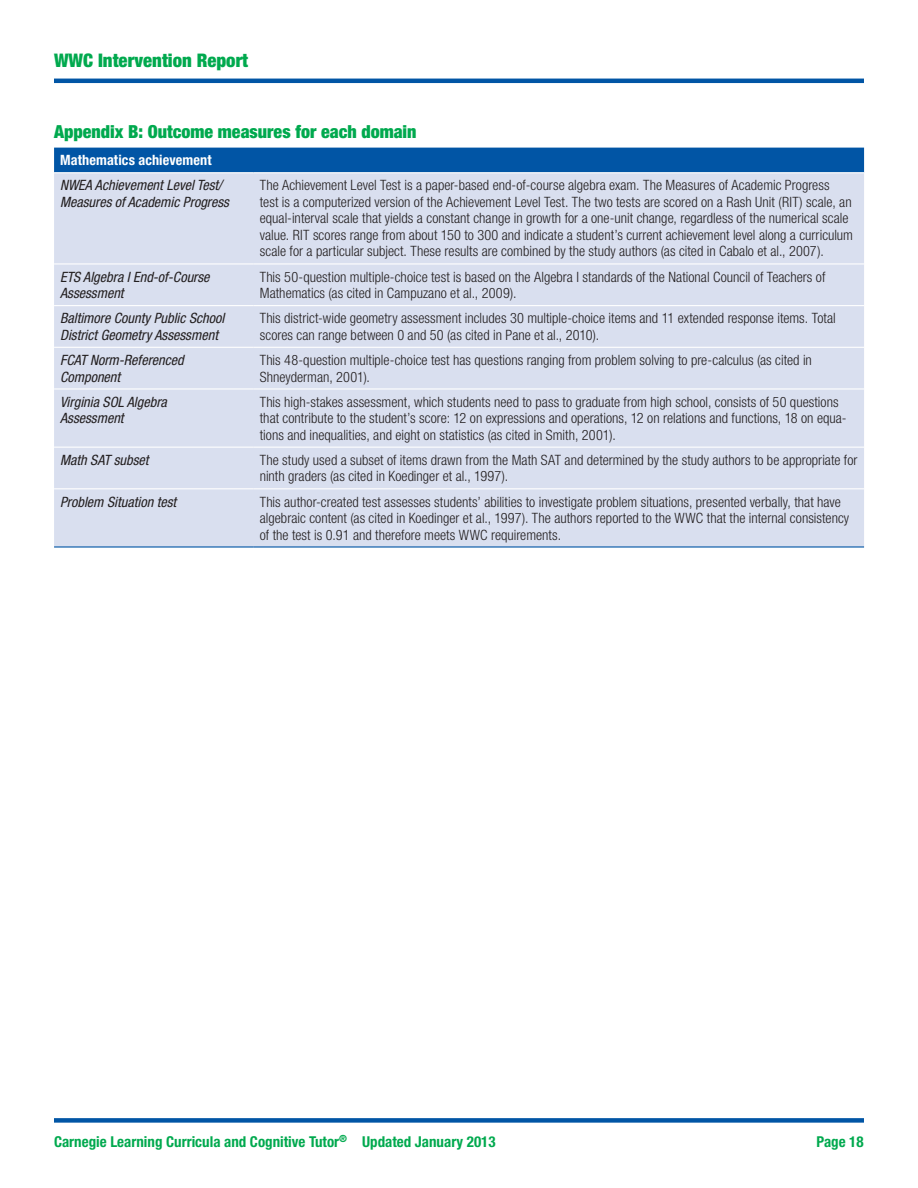
<style>
.page{position:relative;width:918px;height:1188px;background:#fff}
.page>*{position:absolute;margin:0;border:0;box-sizing:border-box;transform-origin:0 0}
.t1{font:900 condensed 18.75px "Helvetica Neue LT Std";color:#00a94e}
.Appendix_table_tit{font:900 condensed 18px "Helvetica Neue LT Std";color:#00a94e}
.t2{font:700 condensed 15px "Helvetica Neue LT Std";color:#00a94e}
.Table_body_text{font:300 condensed 14.25px/16.5px "Helvetica Neue LT Std";color:#231f20}
.Table_row_head-ita{font:italic condensed 14.25px/16.5px "Helvetica Neue LT Std";color:#231f20}
.Table_sub_head_whi{font:700 condensed 14.25px "Helvetica Neue LT Std";letter-spacing:.01em;color:#fff}
</style>
<div class="page">
<div style="left:54px;top:1118px;width:810px;height:5px;background:#0155a5"></div>
<hr style="left:54px;top:79px;width:810px;height:4px;background:#0155a5">
<div style="left:54px;top:148px;width:810px;height:24px;background:#0155a5"></div>
<div style="left:54px;top:173px;width:810px;height:373px;background:#d9dfef"></div>
<hr style="left:54px;top:263px;width:200px;height:2px;background:#fff">
<hr style="left:254px;top:263px;width:610px;height:2px;background:#fff">
<hr style="left:54px;top:305px;width:200px;height:1px;background:#fff">
<hr style="left:254px;top:305px;width:610px;height:1px;background:#fff">
<hr style="left:54px;top:347px;width:200px;height:1px;background:#fff">
<hr style="left:254px;top:347px;width:610px;height:1px;background:#fff">
<hr style="left:54px;top:447px;width:200px;height:1px;background:#fff">
<hr style="left:254px;top:447px;width:610px;height:1px;background:#fff">
<hr style="left:54px;top:488px;width:200px;height:1px;background:#fff">
<hr style="left:254px;top:488px;width:610px;height:1px;background:#fff">
<hr style="left:54px;top:546px;width:200px;height:2px;background:#0155a5">
<hr style="left:254px;top:546px;width:610px;height:2px;background:#0155a5">
<hr style="left:54px;top:388px;width:200px;height:2px;background:#fff">
<hr style="left:254px;top:388px;width:610px;height:2px;background:#fff">
<h1 class="t1" style="left:54px;top:49px;width:196px">WWC Intervention Report</h1>
<p class="Appendix_table_tit" style="left:54px;top:121px;width:364px">Appendix B: Outcome measures for each domain</p>
<p class="Table_sub_head_whi" style="left:60px;top:152px;width:153px">Mathematics achievement</p>
<p class="Table_row_head-ita" style="left:60px;top:178px;width:171px">NWEA Achievement Level Test/<br>Measures of Academic Progress</p>
<p class="Table_body_text" style="left:260px;top:177px;width:595px">The Achievement Level Test is a paper-based end-of-course algebra exam. The Measures of Academic Progress<br>test is a computerized version of the Achievement Level Test. The two tests are scored on a Rash Unit (RIT) scale, an equal-interval scale that yields a constant change in growth for a one-unit change, regardless of the numerical scale value. RIT scores range from about 150 to 300 and indicate a student’s current achievement level along a curriculum scale for a particular subject. These results are combined by the study authors (as cited in Cabalo et al., 2007).</p>
<p class="Table_row_head-ita" style="left:60px;top:269px;width:151px">ETS Algebra I End-of-Course<br>Assessment</p>
<p class="Table_body_text" style="left:260px;top:268px;width:567px">This 50-question multiple-choice test is based on the Algebra I standards of the National Council of Teachers of<br>Mathematics (as cited in Campuzano et al., 2009).</p>
<p class="Table_row_head-ita" style="left:60px;top:310px;width:166px">Baltimore County Public School<br>District Geometry Assessment</p>
<p class="Table_body_text" style="left:260px;top:310px;width:577px">This district-wide geometry assessment includes 30 multiple-choice items and 11 extended response items. Total scores can range between 0 and 50 (as cited in Pane et al., 2010).</p>
<p class="Table_row_head-ita" style="left:60px;top:352px;width:125px">FCAT Norm-Referenced<br>Component</p>
<p class="Table_body_text" style="left:260px;top:352px;width:554px">This 48-question multiple-choice test has questions ranging from problem solving to pre-calculus (as cited in<br>Shneyderman, 2001).</p>
<p class="Table_row_head-ita" style="left:60px;top:394px;width:108px">Virginia SOL Algebra<br>Assessment</p>
<p class="Table_body_text" style="left:260px;top:393px;width:588px">This high-stakes assessment, which students need to pass to graduate from high school, consists of 50 questions that contribute to the student’s score: 12 on expressions and operations, 12 on relations and functions, 18 on equa&shy;tions and inequalities, and eight on statistics (as cited in Smith, 2001).</p>
<p class="Table_row_head-ita" style="left:60px;top:452px;width:90px">Math SAT subset</p>
<p class="Table_body_text" style="left:260px;top:451px;width:599px">The study used a subset of items drawn from the Math SAT and determined by the study authors to be appropriate for ninth graders (as cited in Koedinger et al., 1997).</p>
<p class="Table_row_head-ita" style="left:60px;top:494px;width:118px">Problem Situation test</p>
<p class="Table_body_text" style="left:260px;top:493px;width:591px">This author-created test assesses students’ abilities to investigate problem situations, presented verbally, that have algebraic content (as cited in Koedinger et al., 1997). The authors reported to the WWC that the internal consistency of the test is 0.91 and therefore meets WWC requirements.</p>
<p class="t2" style="left:54px;top:1132px;width:443px">Carnegie Learning Curricula and Cognitive Tutor<sup>®</sup> Updated January 2013</p>
<p class="t2" style="left:817px;top:1132px;width:49px">Page 18</p>
</div>
